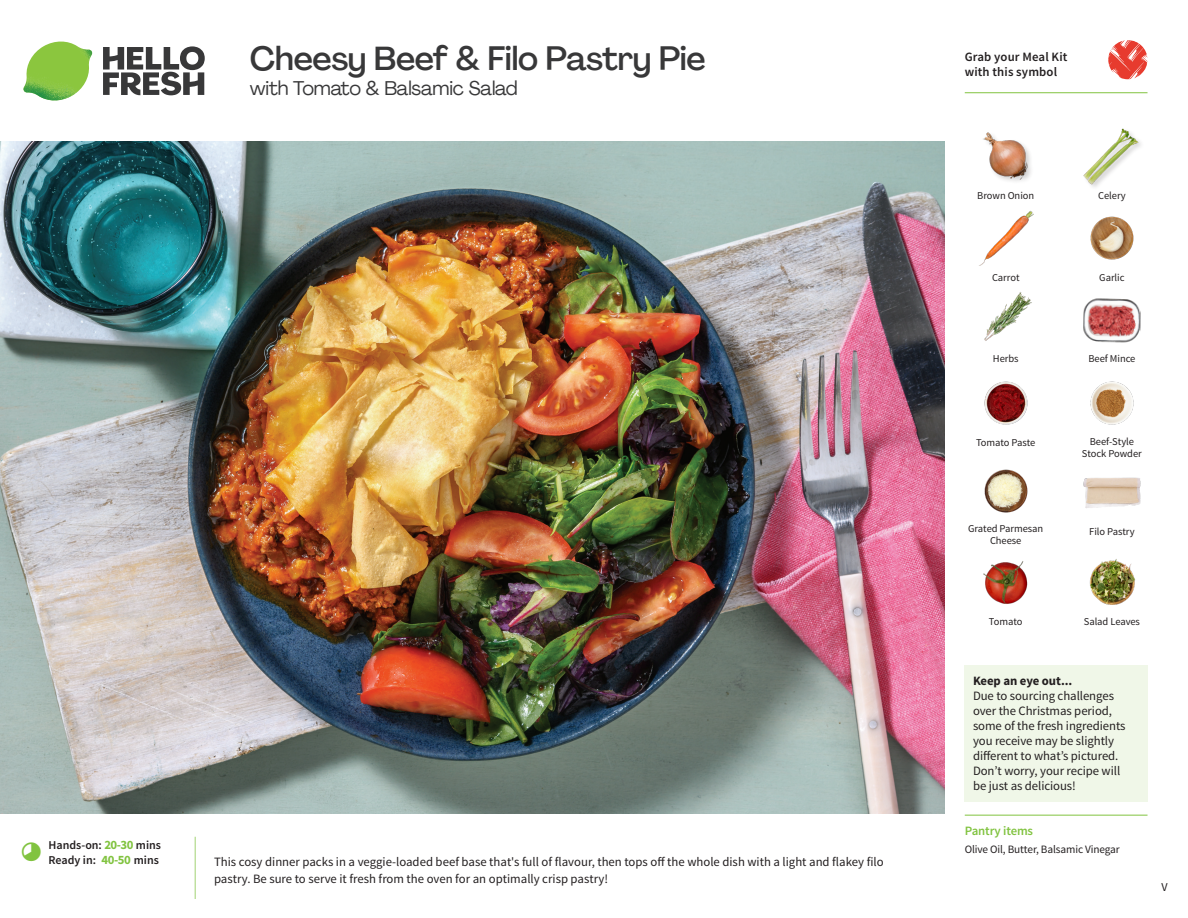
<style>
.page{position:relative;width:1188px;height:918px;background:#fff}
.page>*{position:absolute;margin:0;border:0;box-sizing:border-box;transform-origin:0 0}
._15_Titel_UK{font:500 33px "Agrandir";letter-spacing:-.015em;color:#383839}
._15_Titel_UK-2{font:19.5px "Agrandir";letter-spacing:-.01em;color:#383839}
.Header_Back{font:12.75px/15px "Source Sans Pro";letter-spacing:-.005em;color:#231f20}
.Step_6_Text_AU{font:12.75px/16.5px "Source Sans Pro";color:#231f20}
.t1{font:600 12.75px/15px "Source Sans Pro";letter-spacing:.01em;color:#231f20}
._04_Headers_Front{font:600 12.75px "Source Sans Pro";letter-spacing:-.01em;color:#81c340}
._04_Intro{font:600 12px "Source Sans Pro";color:#231f20}
.t2{font:12px "Source Sans Pro";color:#231f20}
._05_Pantry{font:11.25px "Source Sans Pro";letter-spacing:-.01em;color:#231f20}
._18_FRONT_ingredient{font:10.5px/12px "Source Sans Pro";letter-spacing:-.005em;color:#231f20;text-align:center}
.s1{font-weight:700;font-size:12.75px;color:#81c340}
.s2{font-weight:700}
</style>
<div class="page">
<svg style="left:103px;top:46px;width:102px;height:49px"></svg>
<img style="left:23px;top:42px;width:69px;height:59px">
<img style="left:0;top:142px;width:945px;height:672px">
<div style="left:965px;top:665px;width:183px;height:136px;background:#f0f7e8"></div>
<img style="left:1083px;top:298px;width:58px;height:45px">
<img style="left:1090px;top:381px;width:44px;height:44px">
<img style="left:984px;top:381px;width:44px;height:44px">
<img style="left:984px;top:469px;width:44px;height:44px">
<img style="left:1089px;top:559px;width:47px;height:46px">
<img style="left:983px;top:561px;width:45px;height:43px">
<img style="left:984px;top:292px;width:48px;height:49px">
<img style="left:979px;top:210px;width:55px;height:56px">
<img style="left:1090px;top:216px;width:44px;height:44px">
<img style="left:983px;top:132px;width:48px;height:49px">
<img style="left:1083px;top:128px;width:58px;height:57px">
<img style="left:1083px;top:477px;width:58px;height:31px">
<hr style="left:965px;top:815px;width:183px;height:1px;background:#81c340">
<svg style="left:1091px;top:40px;width:57px;height:54px"></svg>
<hr style="left:965px;top:92px;width:183px;height:1px;background:#81c340">
<p class="_15_Titel_UK" style="left:250px;top:38px;width:457px">Cheesy Beef &amp; Filo Pastry Pie</p>
<p class="_15_Titel_UK-2" style="left:250px;top:76px;width:269px">with Tomato &amp; Balsamic Salad</p>
<p class="_04_Intro" style="left:48px;top:837px;width:114px">Hands-on: <span class="s1">20-30</span> mins</p>
<p class="_04_Intro" style="left:48px;top:852px;width:112px">Ready in: <span class="s1">40-50</span> mins</p>
<p class="Step_6_Text_AU" style="left:214px;top:854px;width:671px">This cosy dinner packs in a veggie-loaded beef base that's full of flavour, then tops off the whole dish with a light and flakey filo pastry. Be sure to serve it fresh from the oven for an optimally crisp pastry!</p>
<p class="t1" style="left:965px;top:50px;width:104px">Grab your Meal Kit with this symbol</p>
<p class="_18_FRONT_ingredient" style="left:977px;top:189px;width:58px">Brown Onion</p>
<p class="_18_FRONT_ingredient" style="left:1098px;top:189px;width:29px">Celery</p>
<p class="_18_FRONT_ingredient" style="left:992px;top:271px;width:29px">Carrot</p>
<p class="_18_FRONT_ingredient" style="left:1099px;top:271px;width:27px">Garlic</p>
<p class="_18_FRONT_ingredient" style="left:993px;top:352px;width:27px">Herbs</p>
<p class="_18_FRONT_ingredient" style="left:1088px;top:352px;width:48px">Beef Mince</p>
<p class="_18_FRONT_ingredient" style="left:976px;top:437px;width:61px">Tomato Paste</p>
<p class="_18_FRONT_ingredient" style="left:1082px;top:436px;width:61px">Beef-Style<br>Stock Powder</p>
<p class="_18_FRONT_ingredient" style="left:968px;top:523px;width:77px">Grated Parmesan</p>
<p class="_18_FRONT_ingredient" style="left:1089px;top:526px;width:47px">Filo Pastry</p>
<p class="_18_FRONT_ingredient" style="left:990px;top:535px;width:33px">Cheese</p>
<p class="_18_FRONT_ingredient" style="left:989px;top:616px;width:35px">Tomato</p>
<p class="_18_FRONT_ingredient" style="left:1084px;top:616px;width:58px">Salad Leaves</p>
<p class="Header_Back" style="left:973px;top:674px;width:154px"><span class="s2">Keep an eye out...<br></span>Due to sourcing challenges over the Christmas period, some of the fresh ingredients you receive may be slightly different to what’s pictured.<br>Don’t worry, your recipe will be just as delicious!</p>
<p class="_04_Headers_Front" style="left:965px;top:822px;width:70px">Pantry items</p>
<p class="_05_Pantry" style="left:965px;top:842px;width:157px">Olive Oil, Butter, Balsamic Vinegar</p>
<p class="t2" style="left:1162px;top:879px;width:8px">V</p>
</div>
